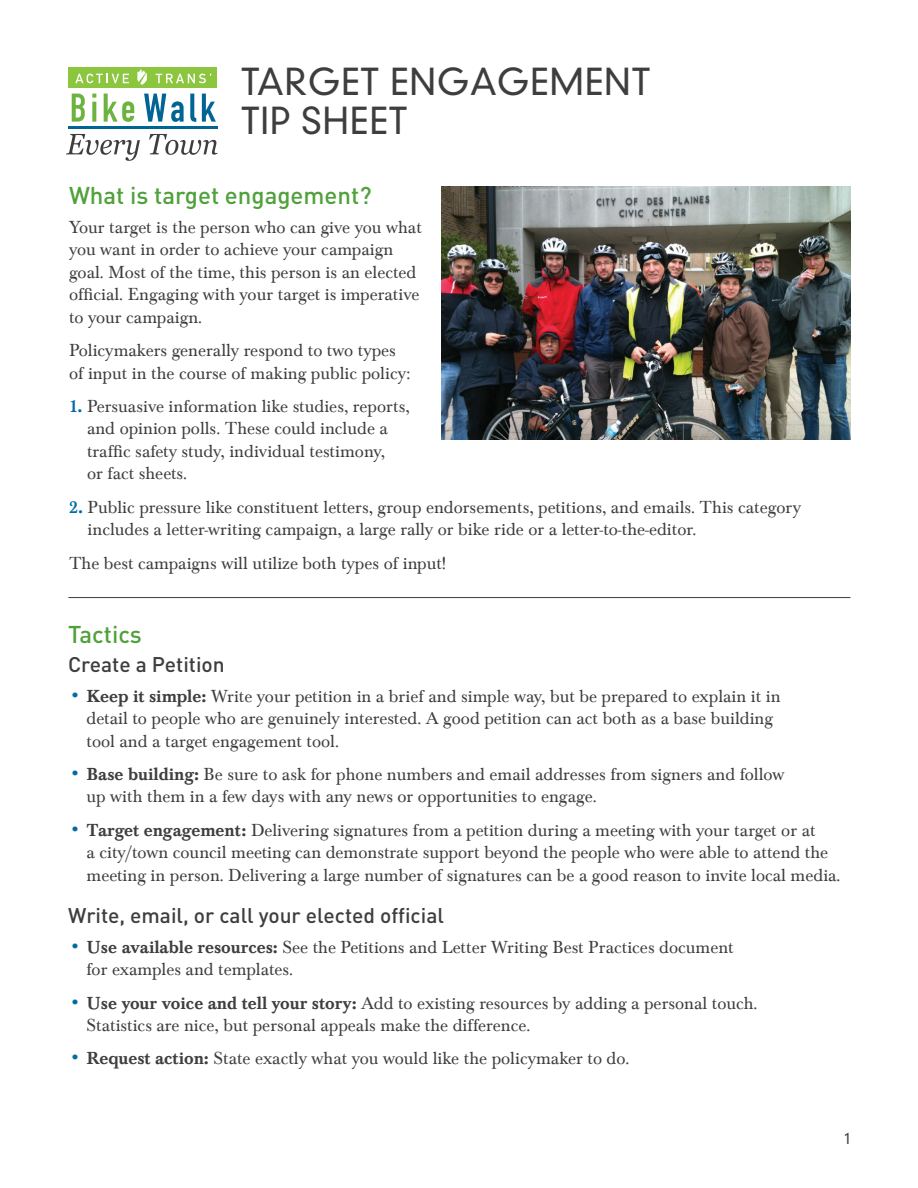
<style>
.page{position:relative;width:918px;height:1188px;background:#fff}
.page>*{position:absolute;margin:0;border:0;box-sizing:border-box;transform-origin:0 0}
.t1{font:300 36px/39px "DIN Neuzeit Grotesk Std";letter-spacing:.02em;color:#3e3e3f}
.t2{font:500 24px "DIN Pro";color:#50a13b}
.t3{font:500 21px "DIN Pro";color:#3e3e3f}
.t4{font:18px/22.5px "Baskerville Com";color:#3e3e3f}
.t5{font:300 15px "DIN Neuzeit Grotesk Std";color:#3e3e3f}
.s1{font-weight:500;color:#006ca4}
.s2{font-size:21px;color:#006ca4}
.s3{font-weight:500}
</style>
<div class="page">
<hr style="left:68px;top:597px;width:782px;height:1px;background:#3e3e3f">
<div style="left:69px;top:67px;width:148px;height:21px;background:#8bc63e"></div>
<svg style="left:72px;top:94px;width:13px;height:28px"></svg>
<svg style="left:92px;top:102px;width:4px;height:20px"></svg>
<svg style="left:92px;top:94px;width:4px;height:4px"></svg>
<svg style="left:104px;top:94px;width:30px;height:28px"></svg>
<svg style="left:144px;top:94px;width:40px;height:28px"></svg>
<svg style="left:190px;top:94px;width:6px;height:28px"></svg>
<svg style="left:202px;top:94px;width:14px;height:28px"></svg>
<svg style="left:66px;top:134px;width:74px;height:27px"></svg>
<svg style="left:149px;top:134px;width:69px;height:21px"></svg>
<hr style="left:69px;top:126px;width:149px;height:3px;background:#006494">
<svg style="left:75px;top:74px;width:54px;height:9px"></svg>
<svg style="left:156px;top:74px;width:55px;height:9px"></svg>
<svg style="left:137px;top:70px;width:10px;height:15px"></svg>
<img style="left:442px;top:186px;width:408px;height:253px">
<h1 class="t1" style="left:241px;top:62px;width:411px">TARGET ENGAGEMENT<br>TIP SHEET</h1>
<h2 class="t2" style="left:69px;top:175px;width:304px">What is target engagement?</h2>
<p class="t4" style="left:69px;top:216px;width:354px">Your target is the person who can give you what you want in order to achieve your campaign goal. Most of the time, this person is an elected official. Engaging with your target is imperative to your campaign.</p>
<p class="t4" style="left:69px;top:339px;width:343px">Policymakers generally respond to two types of input in the course of making public policy:</p>
<p class="t4" style="left:87px;top:395px;width:324px;text-indent:-18px"><span class="s1">1.</span> Persuasive information like studies, reports, and opinion polls. These could include a traffic safety study, individual testimony,<br>or fact sheets.</p>
<p class="t4" style="left:88px;top:496px;width:715px;text-indent:-19px"><span class="s1">2.</span> Public pressure like constituent letters, group endorsements, petitions, and emails. This category includes a letter-writing campaign, a large rally or bike ride or a letter-to-the-editor.</p>
<p class="t4" style="left:69px;top:552px;width:379px">The best campaigns will utilize both types of input!</p>
<h2 class="t2" style="left:68px;top:615px;width:75px">Tactics</h2>
<p class="t3" style="left:68px;top:648px;width:158px">Create a Petition</p>
<p class="t4" style="left:87px;top:685px;width:696px;text-indent:-19px"><span class="s2">•</span> <span class="s3">Keep it simple:</span> Write your petition in a brief and simple way, but be prepared to explain it in detail to people who are genuinely interested. A good petition can act both as a base building tool and a target engagement tool.</p>
<p class="t4" style="left:87px;top:763px;width:699px;text-indent:-19px"><span class="s2">•</span> <span class="s3">Base building:</span> Be sure to ask for phone numbers and email addresses from signers and follow up with them in a few days with any news or opportunities to engage.</p>
<p class="t4" style="left:87px;top:819px;width:756px;text-indent:-19px"><span class="s2">•</span> <span class="s3">Target engagement:</span> Delivering signatures from a petition during a meeting with your target or at<br>a city/town council meeting can demonstrate support beyond the people who were able to attend the meeting in person. Delivering a large number of signatures can be a good reason to invite local media.</p>
<p class="t3" style="left:68px;top:899px;width:377px">Write, email, or call your elected official</p>
<p class="t4" style="left:87px;top:936px;width:649px;text-indent:-19px"><span class="s2">•</span> <span class="s3">Use available resources:</span> See the Petitions and Letter Writing Best Practices document for examples and templates.</p>
<p class="t4" style="left:87px;top:992px;width:672px;text-indent:-19px"><span class="s2">•</span> <span class="s3">Use your voice and tell your story:</span> Add to existing resources by adding a personal touch.<br>Statistics are nice, but personal appeals make the difference.</p>
<p class="t4" style="left:68px;top:1048px;width:563px"><span class="s2">•</span> <span class="s3">Request action:</span> State exactly what you would like the policymaker to do.</p>
<p class="t5" style="left:844px;top:1130px;width:8px">1</p>
</div>
